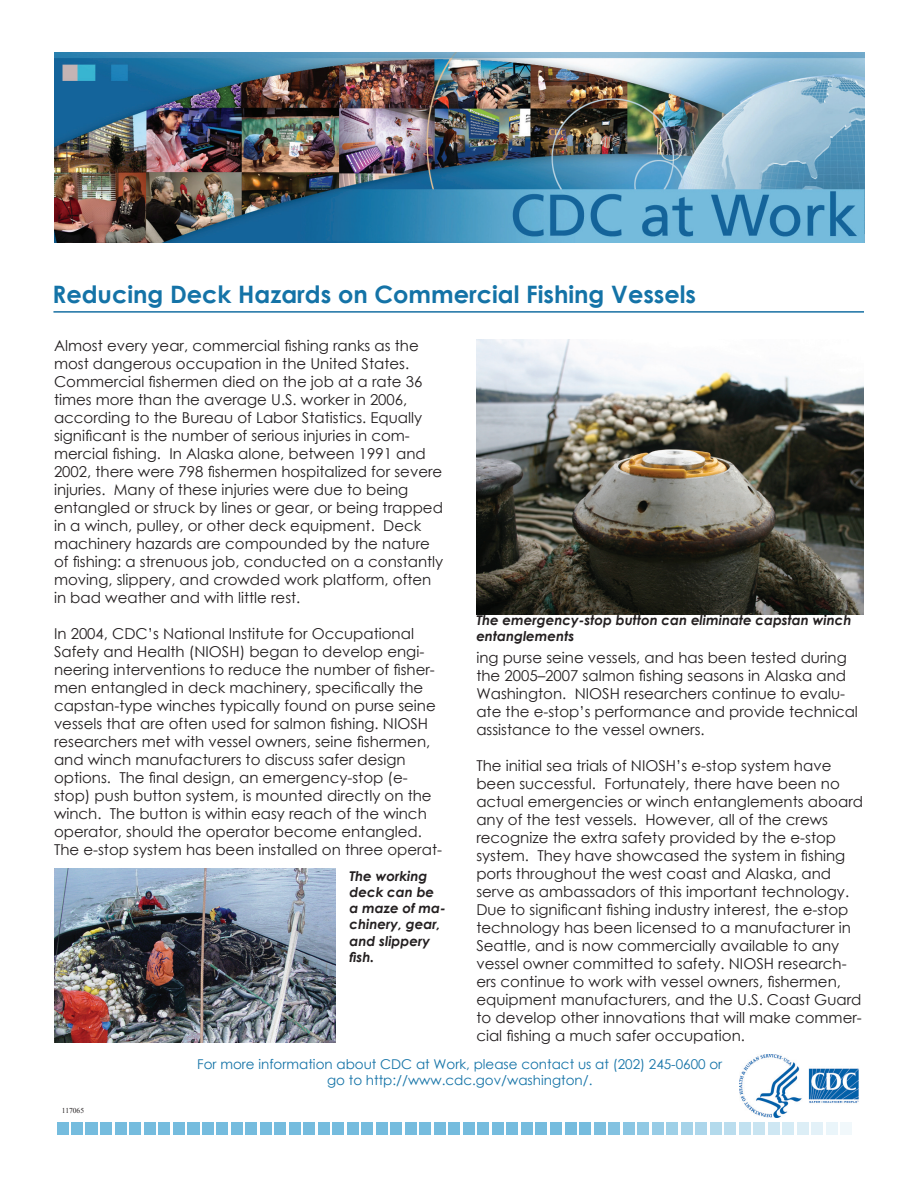
<style>
.page{position:relative;width:918px;height:1188px;background:#fff}
.page>*{position:absolute;margin:0;border:0;box-sizing:border-box;transform-origin:0 0}
.t1{font:700 24px "Century Gothic";color:#1473a7}
.t2{font:15px/18px "Century Gothic";color:#231f20}
.t3{font:italic 700 13.5px/16.2px "Century Gothic";color:#231f20}
.t4{font:13.5px "Century Gothic";color:#1473a7}
.t5{font:7.5px "Times New Roman";color:#231f20}
</style>
<div class="page">
<div style="left:57px;top:1122px;width:12px;height:13px;background:#75bcde"></div>
<div style="left:71px;top:1122px;width:12px;height:13px;background:#75bcde"></div>
<div style="left:86px;top:1122px;width:12px;height:13px;background:#75bcde"></div>
<div style="left:100px;top:1122px;width:12px;height:13px;background:#75bcde"></div>
<div style="left:115px;top:1122px;width:12px;height:13px;background:#75bcde"></div>
<div style="left:129px;top:1122px;width:12px;height:13px;background:#75bcde"></div>
<div style="left:144px;top:1122px;width:12px;height:13px;background:#75bcde"></div>
<div style="left:158px;top:1122px;width:12px;height:13px;background:#75bcde"></div>
<div style="left:173px;top:1122px;width:12px;height:13px;background:#75bcde"></div>
<div style="left:187px;top:1122px;width:12px;height:13px;background:#75bcde"></div>
<div style="left:202px;top:1122px;width:12px;height:13px;background:#75bcde"></div>
<div style="left:216px;top:1122px;width:12px;height:13px;background:#75bcde"></div>
<div style="left:231px;top:1122px;width:12px;height:13px;background:#75bcde"></div>
<div style="left:245px;top:1122px;width:12px;height:13px;background:#75bcde"></div>
<div style="left:260px;top:1122px;width:12px;height:13px;background:#75bcde"></div>
<div style="left:274px;top:1122px;width:12px;height:13px;background:#75bcde"></div>
<div style="left:289px;top:1122px;width:12px;height:13px;background:#75bcde"></div>
<div style="left:303px;top:1122px;width:12px;height:13px;background:#75bcde"></div>
<div style="left:318px;top:1122px;width:12px;height:13px;background:#75bcde"></div>
<div style="left:332px;top:1122px;width:12px;height:13px;background:#75bcde"></div>
<div style="left:347px;top:1122px;width:12px;height:13px;background:#75bcde"></div>
<div style="left:361px;top:1122px;width:12px;height:13px;background:#75bcde"></div>
<div style="left:376px;top:1122px;width:12px;height:13px;background:#75bcde"></div>
<div style="left:390px;top:1122px;width:12px;height:13px;background:#75bcde"></div>
<div style="left:405px;top:1122px;width:12px;height:13px;background:#75bcde"></div>
<div style="left:419px;top:1122px;width:12px;height:13px;background:#75bcde"></div>
<div style="left:434px;top:1122px;width:12px;height:13px;background:#75bcde"></div>
<div style="left:448px;top:1122px;width:12px;height:13px;background:#75bcde"></div>
<div style="left:463px;top:1122px;width:12px;height:13px;background:#75bcde"></div>
<div style="left:477px;top:1122px;width:12px;height:13px;background:#75bcde"></div>
<div style="left:492px;top:1122px;width:12px;height:13px;background:#75bcde"></div>
<div style="left:506px;top:1122px;width:12px;height:13px;background:#75bcde"></div>
<div style="left:521px;top:1122px;width:12px;height:13px;background:#75bcde"></div>
<div style="left:535px;top:1122px;width:12px;height:13px;background:#75bcde"></div>
<div style="left:550px;top:1122px;width:12px;height:13px;background:#75bcde"></div>
<div style="left:565px;top:1122px;width:12px;height:13px;background:#75bcde"></div>
<div style="left:579px;top:1122px;width:12px;height:13px;background:#75bcde"></div>
<div style="left:594px;top:1122px;width:12px;height:13px;background:#7cbfdf"></div>
<div style="left:608px;top:1122px;width:12px;height:13px;background:#83c2e1"></div>
<div style="left:623px;top:1122px;width:12px;height:13px;background:#8ac6e3"></div>
<div style="left:637px;top:1122px;width:12px;height:13px;background:#90c9e4"></div>
<div style="left:652px;top:1122px;width:12px;height:13px;background:#97cce6"></div>
<div style="left:666px;top:1122px;width:12px;height:13px;background:#9ed0e7"></div>
<div style="left:681px;top:1122px;width:12px;height:13px;background:#a5d3e9"></div>
<div style="left:695px;top:1122px;width:12px;height:13px;background:#acd6eb"></div>
<div style="left:710px;top:1122px;width:12px;height:13px;background:#b3daec"></div>
<div style="left:724px;top:1122px;width:12px;height:13px;background:#baddee"></div>
<div style="left:739px;top:1122px;width:12px;height:13px;background:#c1e1f0"></div>
<div style="left:753px;top:1122px;width:12px;height:13px;background:#c8e4f1"></div>
<div style="left:768px;top:1122px;width:12px;height:13px;background:#cee7f3"></div>
<div style="left:782px;top:1122px;width:12px;height:13px;background:#d5ebf5"></div>
<div style="left:797px;top:1122px;width:12px;height:13px;background:#dceef6"></div>
<div style="left:811px;top:1122px;width:12px;height:13px;background:#e3f1f8"></div>
<div style="left:826px;top:1122px;width:12px;height:13px;background:#eaf5fa"></div>
<div style="left:840px;top:1122px;width:12px;height:13px;background:#f1f8fb"></div>
<img style="left:54px;top:52px;width:810px;height:190px">
<hr style="left:53px;top:311px;width:811px;height:2px;background:#1770a3">
<img style="left:476px;top:339px;width:388px;height:275px">
<img style="left:54px;top:868px;width:281px;height:174px">
<img style="left:740px;top:1055px;width:119px;height:62px">
<p class="t1" style="left:52px;top:276px;width:645px">Reducing Deck Hazards on Commercial Fishing Vessels</p>
<p class="t2" style="left:54px;top:336px;width:391px">Almost every year, commercial fishing ranks as the most dangerous occupation in the United States.<br>Commercial fishermen died on the job at a rate 36 times more than the average U.S. worker in 2006, according to the Bureau of Labor Statistics. Equally significant is the number of serious injuries in com&shy;mercial fishing. In Alaska alone, between 1991 and 2002, there were 798 fishermen hospitalized for severe injuries. Many of these injuries were due to being entangled or struck by lines or gear, or being trapped in a winch, pulley, or other deck equipment. Deck machinery hazards are compounded by the nature of fishing: a strenuous job, conducted on a constantly moving, slippery, and crowded work platform, often in bad weather and with little rest.</p>
<p class="t2" style="left:54px;top:624px;width:390px">In 2004, CDC’s National Institute for Occupational Safety and Health (NIOSH) began to develop engi&shy;neering interventions to reduce the number of fisher&shy;men entangled in deck machinery, specifically the capstan-type winches typically found on purse seine vessels that are often used for salmon fishing. NIOSH researchers met with vessel owners, seine fishermen, and winch manufacturers to discuss safer design options. The final design, an emergency-stop (e&shy;stop) push button system, is mounted directly on the winch. The button is within easy reach of the winch operator, should the operator become entangled.<br>The e-stop system has been installed on three operat-</p>
<p class="t3" style="left:476px;top:612px;width:377px">The emergency-stop button can eliminate capstan winch entanglements</p>
<p class="t2" style="left:476px;top:648px;width:383px">ing purse seine vessels, and has been tested during the 2005–2007 salmon fishing seasons in Alaska and Washington. NIOSH researchers continue to evalu&shy;ate the e-stop’s performance and provide technical assistance to the vessel owners.</p>
<p class="t2" style="left:476px;top:756px;width:388px">The initial sea trials of NIOSH’s e-stop system have been successful. Fortunately, there have been no actual emergencies or winch entanglements aboard any of the test vessels. However, all of the crews recognize the extra safety provided by the e-stop system. They have showcased the system in fishing ports throughout the west coast and Alaska, and serve as ambassadors of this important technology.<br>Due to significant fishing industry interest, the e-stop technology has been licensed to a manufacturer in Seattle, and is now commercially available to any vessel owner committed to safety. NIOSH research&shy;ers continue to work with vessel owners, fishermen, equipment manufacturers, and the U.S. Coast Guard to develop other innovations that will make commer&shy;cial fishing a much safer occupation.</p>
<p class="t4" style="left:197px;top:1055px;width:527px">For more information about CDC at Work, please contact us at (202) 245-0600 or</p>
<p class="t4" style="left:327px;top:1071px;width:267px">go to http://www.cdc.gov/washington/.</p>
<p class="t3" style="left:350px;top:867px;width:98px">The working deck can be a maze of ma&shy;chinery, gear, and slippery fish.</p>
<p class="t5" style="left:62px;top:1105px;width:24px">117065</p>
</div>
